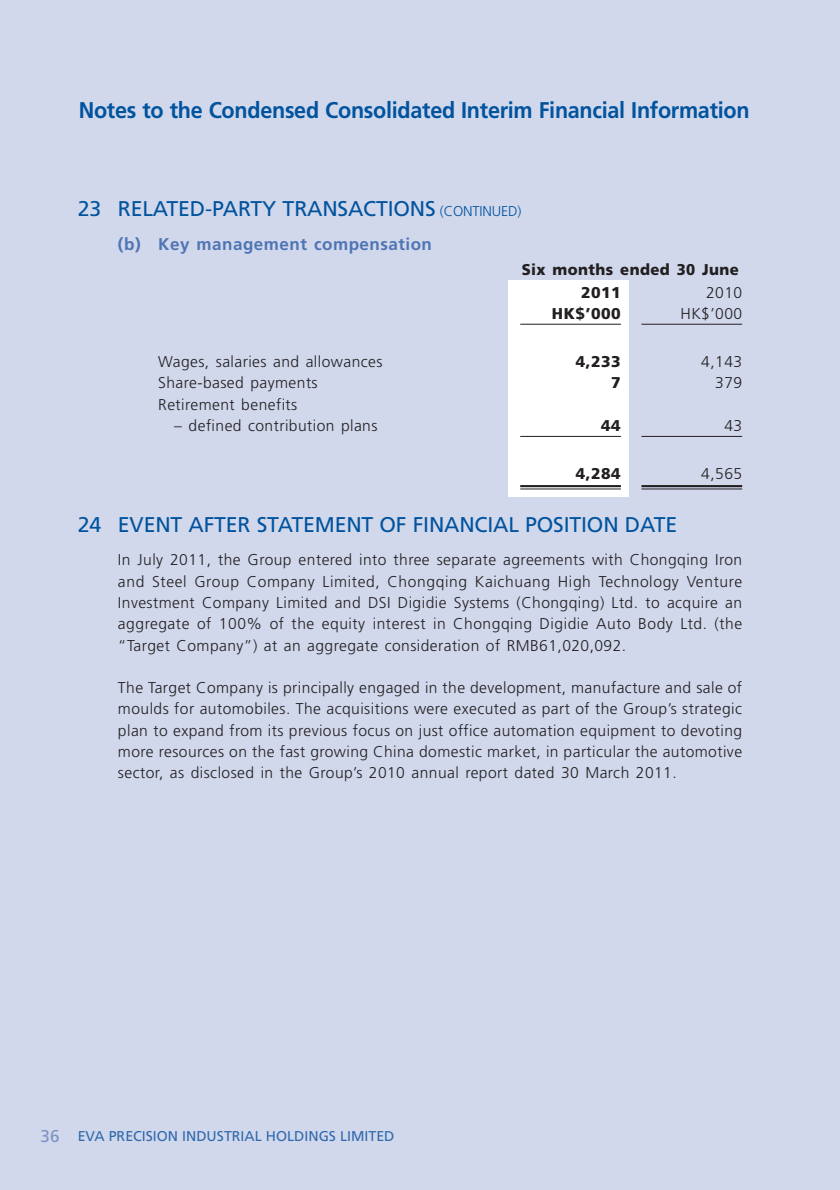
<style>
.page{position:relative;width:840px;height:1190px;background:#d1d8ec}
.page>*{position:absolute;margin:0;border:0;box-sizing:border-box;transform-origin:0 0}
.t1{font:700 22.8px "Frutiger LT Std";letter-spacing:-.015em;color:#01539e;scale:.95 1}
.t2{font:21.2px "Frutiger LT Std";letter-spacing:-.01em;color:#01539e}
.t3{font:700 17px "Frutiger LT Std";letter-spacing:.03em;color:#4f75b4}
.t4{font:300 15.6px/21.2px "Frutiger LT Std";letter-spacing:.03em;color:#231f20;text-align:justify}
.t5{font:900 15.6px/22.8px "Frutiger LT Std";letter-spacing:.03em;color:#231f20;scale:.95 1}
.t6{font:900 15.6px "Frutiger LT Std";letter-spacing:.03em;color:#231f20}
.t7{font:14.2px "Frutiger LT Std";color:#3069ad}
.s1{font-weight:300;font-size:14.2px}
.s2{font-size:17px;color:#7c92c5}
</style>
<div class="page">
<div style="left:508px;top:281px;width:121px;height:216px;background:#fff"></div>
<hr style="left:520px;top:324px;width:101px;height:1px;background:#231f20">
<hr style="left:641px;top:324px;width:101px;height:1px;background:#231f20">
<hr style="left:520px;top:436px;width:101px;height:1px;background:#231f20">
<hr style="left:641px;top:436px;width:101px;height:1px;background:#231f20">
<hr style="left:520px;top:485px;width:101px;height:2px;background:#231f20">
<hr style="left:520px;top:489px;width:101px;height:1px;background:#231f20">
<hr style="left:641px;top:485px;width:101px;height:2px;background:#231f20">
<hr style="left:641px;top:489px;width:101px;height:1px;background:#231f20">
<h1 class="t1" style="left:79px;top:101px;width:707px">Notes to the Condensed Consolidated Interim Financial Information</h1>
<h2 class="t2" style="left:78px;top:196px;width:445px">23 RELATED-PARTY TRANSACTIONS <span class="s1">(CONTINUED)</span></h2>
<p class="t3" style="left:118px;top:237px;width:315px">(b) Key management compensation</p>
<p class="t5" style="left:581px;top:258px;width:168px;text-indent:-59px">Six months ended 30 June<br>2011</p>
<p class="t4" style="left:706px;top:283px;width:38px">2010</p>
<p class="t6" style="left:552px;top:304px;width:70px">HK$’000</p>
<p class="t4" style="left:680px;top:304px;width:63px">HK$’000</p>
<p class="t4" style="left:158px;top:353px;width:226px">Wages, salaries and allowances</p>
<p class="t6" style="left:576px;top:353px;width:46px">4,233</p>
<p class="t4" style="left:701px;top:353px;width:42px">4,143</p>
<p class="t4" style="left:158px;top:374px;width:161px">Share-based payments</p>
<p class="t6" style="left:611px;top:374px;width:11px">7</p>
<p class="t4" style="left:715px;top:374px;width:28px">379</p>
<p class="t4" style="left:158px;top:395px;width:140px">Retirement benefits</p>
<p class="t4" style="left:174px;top:417px;width:205px">– defined contribution plans</p>
<p class="t6" style="left:601px;top:417px;width:21px">44</p>
<p class="t4" style="left:724px;top:417px;width:19px">43</p>
<p class="t6" style="left:576px;top:465px;width:46px">4,284</p>
<p class="t4" style="left:701px;top:465px;width:42px">4,565</p>
<h2 class="t2" style="left:78px;top:512px;width:601px">24 EVENT AFTER STATEMENT OF FINANCIAL POSITION DATE</h2>
<p class="t4" style="left:118px;top:551px;width:625px">In July 2011, the Group entered into three separate agreements with Chongqing Iron and Steel Group Company Limited, Chongqing Kaichuang High Technology Venture Investment Company Limited and DSI Digidie Systems (Chongqing) Ltd. to acquire an aggregate of 100% of the equity interest in Chongqing Digidie Auto Body Ltd. (the “Target Company”) at an aggregate consideration of RMB61,020,092.</p>
<p class="t4" style="left:118px;top:679px;width:625px">The Target Company is principally engaged in the development, manufacture and sale of moulds for automobiles. The acquisitions were executed as part of the Group’s strategic plan to expand from its previous focus on just office automation equipment to devoting more resources on the fast growing China domestic market, in particular the automotive sector, as disclosed in the Group’s 2010 annual report dated 30 March 2011.</p>
<p class="t7" style="left:41px;top:1127px;width:355px"><span class="s2">36</span> EVA PRECISION INDUSTRIAL HOLDINGS LIMITED</p>
</div>
